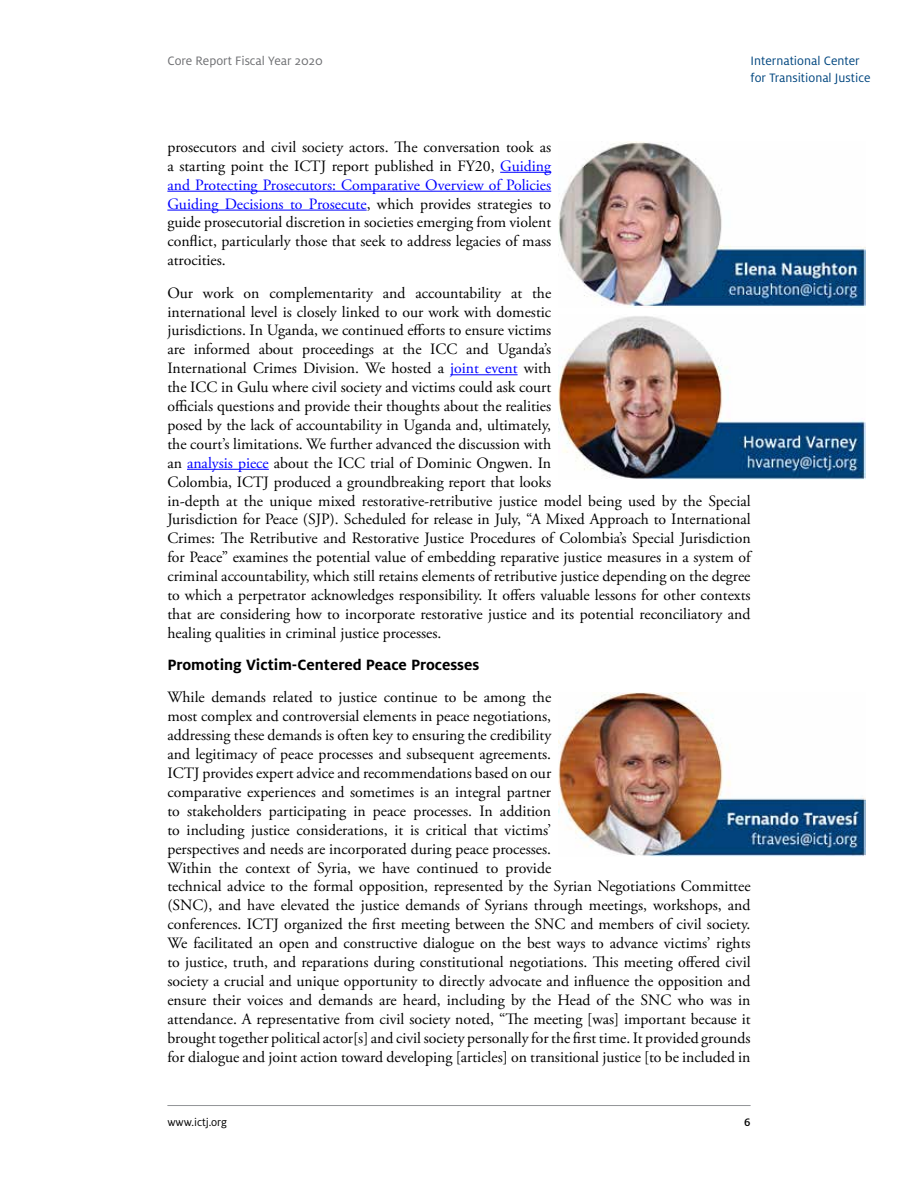
<style>
.page{position:relative;width:918px;height:1188px;background:#fff}
.page>*{position:absolute;margin:0;border:0;box-sizing:border-box;transform-origin:0 0}
.t1{font:700 16.5px "Milo OT";color:#000}
.t2{font:15.75px/18.9px "Adobe Garamond Pro";color:#000}
.t3{font:13.5px/16.5px "Milo OT";color:#00467f}
.t4{font:13.5px "Milo OT";color:#6d6e71}
.t5{font:12px "Milo OT";color:#000}
.t6{font:500 12px "Milo OT";color:#000}
.s1{color:#00f}
</style>
<div class="page">
<hr style="left:167px;top:1105px;width:584px;height:1px;background:#939598">
<hr style="left:500px;top:172px;width:51px;height:1px;background:#00f">
<hr style="left:167px;top:191px;width:384px;height:1px;background:#00f">
<hr style="left:167px;top:210px;width:200px;height:1px;background:#00f">
<hr style="left:450px;top:374px;width:68px;height:1px;background:#00f">
<hr style="left:187px;top:469px;width:82px;height:1px;background:#00f">
<img style="left:558px;top:692px;width:308px;height:165px">
<img style="left:558px;top:142px;width:308px;height:166px">
<img style="left:558px;top:316px;width:308px;height:163px">
<p class="t4" style="left:167px;top:53px;width:157px">Core Report Fiscal Year 2020</p>
<p class="t3" style="left:751px;top:53px;width:121px">International Center for Transitional Justice</p>
<p class="t2" style="left:167px;top:138px;width:385px;text-align:justify">prosecutors and civil society actors. The conversation took as a starting point the ICTJ report published in FY20, <span class="s1">Guiding and Protecting Prosecutors: Comparative Overview of Policies Guiding Decisions to Prosecute</span>, which provides strategies to guide prosecutorial discretion in societies emerging from violent conflict, particularly those that seek to address legacies of mass atrocities.</p>
<p class="t2" style="left:167px;top:284px;width:585px">Our work on complementarity and accountability at the<br>international level is closely linked to our work with domestic<br>jurisdictions. In Uganda, we continued efforts to ensure victims<br>are informed about proceedings at the ICC and Uganda’s<br>International Crimes Division. We hosted a <span class="s1">joint event</span> with<br>the ICC in Gulu where civil society and victims could ask court<br>officials questions and provide their thoughts about the realities<br>posed by the lack of accountability in Uganda and, ultimately,<br>the court’s limitations. We further advanced the discussion with<br>an <span class="s1">analysis piece</span> about the ICC trial of Dominic Ongwen. In<br>Colombia, ICTJ produced a groundbreaking report that looks<br>in-depth at the unique mixed restorative-retributive justice model being used by the Special Jurisdiction for Peace (SJP). Scheduled for release in July, “A Mixed Approach to International Crimes: The Retributive and Restorative Justice Procedures of Colombia’s Special Jurisdiction for Peace” examines the potential value of embedding reparative justice measures in a system of criminal accountability, which still retains elements of retributive justice depending on the degree to which a perpetrator acknowledges responsibility. It offers valuable lessons for other contexts that are considering how to incorporate restorative justice and its potential reconciliatory and healing qualities in criminal justice processes.</p>
<p class="t1" style="left:167px;top:656px;width:313px">Promoting Victim-Centered Peace Processes</p>
<p class="t2" style="left:167px;top:689px;width:585px">While demands related to justice continue to be among the<br>most complex and controversial elements in peace negotiations,<br>addressing these demands is often key to ensuring the credibility<br>and legitimacy of peace processes and subsequent agreements.<br>ICTJ provides expert advice and recommendations based on our<br>comparative experiences and sometimes is an integral partner<br>to stakeholders participating in peace processes. In addition<br>to including justice considerations, it is critical that victims’<br>perspectives and needs are incorporated during peace processes.<br>Within the context of Syria, we have continued to provide<br>technical advice to the formal opposition, represented by the Syrian Negotiations Committee (SNC), and have elevated the justice demands of Syrians through meetings, workshops, and conferences. ICTJ organized the first meeting between the SNC and members of civil society.<br>We facilitated an open and constructive dialogue on the best ways to advance victims’ rights to justice, truth, and reparations during constitutional negotiations. This meeting offered civil society a crucial and unique opportunity to directly advocate and influence the opposition and ensure their voices and demands are heard, including by the Head of the SNC who was in attendance. A representative from civil society noted, “The meeting [was] important because it brought together political actor[s] and civil society personally for the first time. It provided grounds for dialogue and joint action toward developing [articles] on transitional justice [to be included in</p>
<p class="t5" style="left:167px;top:1116px;width:61px">www.ictj.org</p>
<p class="t6" style="left:744px;top:1116px;width:8px">6</p>
</div>
